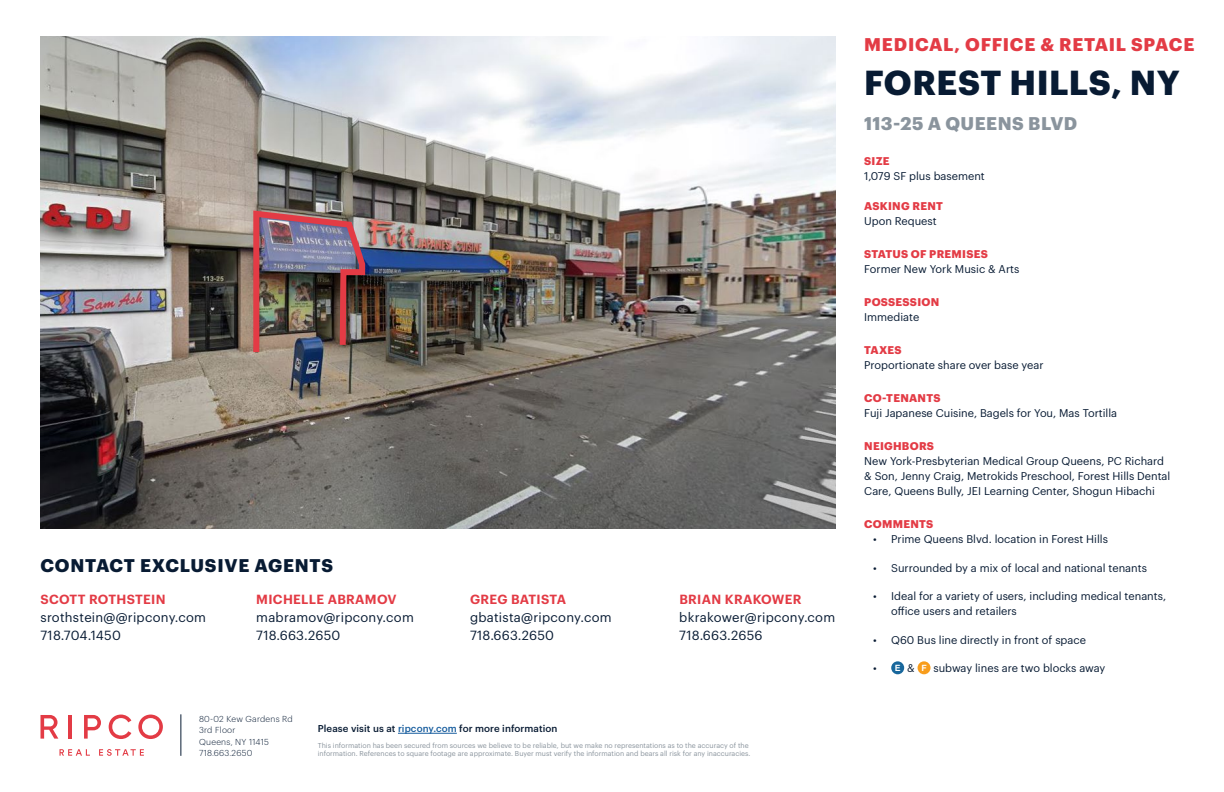
<style>
.page{position:relative;width:1224px;height:792px;background:#fff}
.page>*{position:absolute;margin:0;border:0;box-sizing:border-box;transform-origin:0 0}
.t1{font:700 34px "Graphik";letter-spacing:.015em;color:#081b33}
.t2{font:700 18px "Graphik";letter-spacing:.04em;color:#e33b45}
.t3{font:700 18px "Graphik";letter-spacing:.045em;color:#081b33}
.t4{font:700 18px "Graphik";letter-spacing:.025em;color:#8a949d}
.t5{font:13px/18px "Graphik";letter-spacing:.02em;color:#081b33}
.t6{font:600 13px "Graphik";letter-spacing:.025em;color:#e33b45}
.t7{font:11px/15px "Graphik";color:#081b33}
.t8{font:700 11px "Graphik";letter-spacing:.025em;color:#e33b45}
.t9{font:500 9.8px "Graphik";letter-spacing:.01em;color:#081b33}
.t10{font:300 8.5px/11.5px "Graphik";letter-spacing:.03em;color:#081b33}
.t11{font:7px/8.5px "Graphik";color:#8a949d}
.s1{color:#175d9e}
.s2{font-family:"Helvetica";font-weight:700;font-size:8.6px;color:#fff}
</style>
<div class="page">
<img style="left:40px;top:36px;width:795px;height:492px">
<img style="left:250px;top:207px;width:118px;height:151px">
<div style="left:891px;top:661px;width:13px;height:13px;background:#18679c;border-radius:50%"></div>
<div style="left:918px;top:661px;width:13px;height:13px;background:#f89d1c;border-radius:50%"></div>
<hr style="left:181px;top:714px;width:1px;height:42px;background:#081b33">
<svg style="left:60px;top:749px;width:30px;height:7px"></svg>
<svg style="left:99px;top:749px;width:45px;height:7px"></svg>
<svg style="left:41px;top:715px;width:17px;height:24px"></svg>
<hr style="left:69px;top:715px;width:3px;height:24px;background:#e33b45">
<svg style="left:109px;top:715px;width:22px;height:24px"></svg>
<svg style="left:138px;top:715px;width:25px;height:24px"></svg>
<svg style="left:84px;top:715px;width:17px;height:24px"></svg>
<hr style="left:398px;top:733px;width:59px;height:1px;background:#175d9e">
<h2 class="t3" style="left:41px;top:552px;width:294px">CONTACT EXCLUSIVE AGENTS</h2>
<p class="t6" style="left:41px;top:590px;width:127px">SCOTT ROTHSTEIN</p>
<p class="t5" style="left:40px;top:607px;width:167px">srothstein@@ripcony.com<br>718.704.1450</p>
<p class="t6" style="left:256px;top:590px;width:142px">MICHELLE ABRAMOV</p>
<p class="t5" style="left:256px;top:607px;width:159px">mabramov@ripcony.com<br>718.663.2650</p>
<p class="t6" style="left:470px;top:590px;width:98px">GREG BATISTA</p>
<p class="t5" style="left:470px;top:607px;width:143px">gbatista@ripcony.com<br>718.663.2650</p>
<p class="t6" style="left:679px;top:590px;width:124px">BRIAN KRAKOWER</p>
<p class="t5" style="left:679px;top:607px;width:157px">bkrakower@ripcony.com<br>718.663.2656</p>
<p class="t10" style="left:199px;top:712px;width:95px">80-02 Kew Gardens Rd<br>3rd Floor<br>Queens, NY 11415<br>718.663.2650</p>
<p class="t9" style="left:318px;top:721px;width:241px">Please visit us at <span class="s1">ripcony.com</span> for more information</p>
<p class="t11" style="left:318px;top:740px;width:434px">This information has been secured from sources we believe to be reliable, but we make no representations as to the accuracy of the information. References to square footage are approximate. Buyer must verify the information and bears all risk for any inaccuracies.</p>
<h2 class="t2" style="left:864px;top:30px;width:332px">MEDICAL, OFFICE &amp; RETAIL SPACE</h2>
<h1 class="t1" style="left:864px;top:57px;width:317px">FOREST HILLS, NY</h1>
<h2 class="t4" style="left:864px;top:109px;width:214px">113-25 A QUEENS BLVD</h2>
<p class="t8" style="left:864px;top:153px;width:27px">SIZE</p>
<p class="t7" style="left:864px;top:168px;width:122px">1,079 SF plus basement</p>
<p class="t8" style="left:864px;top:198px;width:80px">ASKING RENT</p>
<p class="t7" style="left:864px;top:213px;width:74px">Upon Request</p>
<p class="t8" style="left:864px;top:246px;width:125px">STATUS OF PREMISES</p>
<p class="t7" style="left:864px;top:261px;width:157px">Former New York Music &amp; Arts</p>
<p class="t8" style="left:864px;top:294px;width:77px">POSSESSION</p>
<p class="t7" style="left:864px;top:309px;width:57px">Immediate</p>
<p class="t8" style="left:864px;top:342px;width:39px">TAXES</p>
<p class="t7" style="left:864px;top:357px;width:181px">Proportionate share over base year</p>
<p class="t8" style="left:864px;top:390px;width:78px">CO-TENANTS</p>
<p class="t7" style="left:864px;top:405px;width:254px">Fuji Japanese Cuisine, Bagels for You, Mas Tortilla</p>
<p class="t8" style="left:864px;top:438px;width:71px">NEIGHBORS</p>
<p class="t7" style="left:864px;top:453px;width:308px">New York-Presbyterian Medical Group Queens, PC Richard &amp; Son, Jenny Craig, Metrokids Preschool, Forest Hills Dental<br>Care, Queens Bully, JEI Learning Center, Shogun Hibachi</p>
<p class="t8" style="left:864px;top:516px;width:71px">COMMENTS</p>
<p class="t7" style="left:873px;top:531px;width:236px">• Prime Queens Blvd. location in Forest Hills</p>
<p class="t7" style="left:873px;top:559px;width:275px">• Surrounded by a mix of local and national tenants</p>
<p class="t7" style="left:891px;top:588px;width:276px;text-indent:-18px">• Ideal for a variety of users, including medical tenants, office users and retailers</p>
<p class="t7" style="left:873px;top:631px;width:214px">• Q60 Bus line directly in front of space</p>
<p class="t7" style="left:873px;top:660px;width:234px">• <span class="s2">E</span> &amp; <span class="s2">F</span> subway lines are two blocks away</p>
</div>
